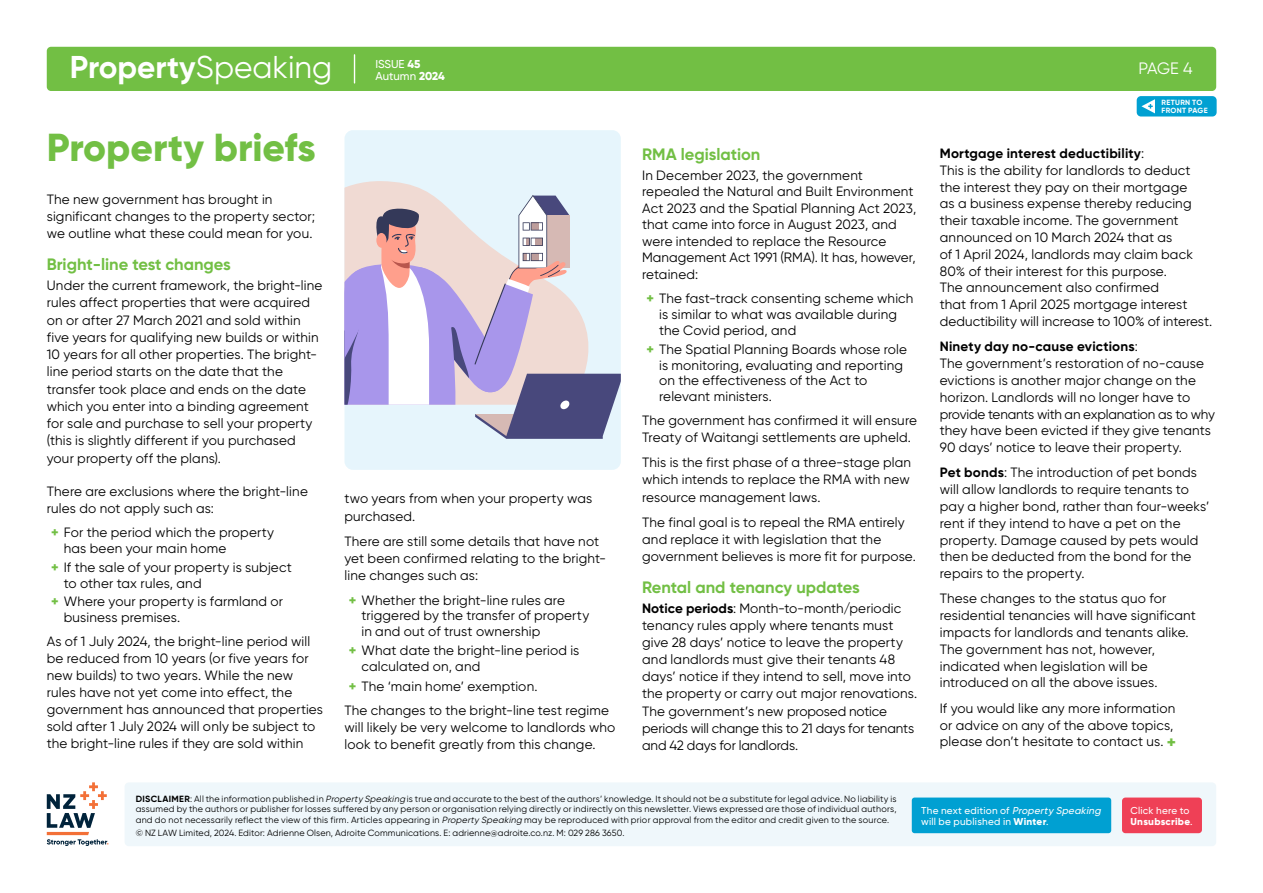
<style>
.page{position:relative;width:1263px;height:893px;background:#fff}
.page>*{position:absolute;margin:0;border:0;box-sizing:border-box;transform-origin:0 0}
.t1{font:800 39px "Gilroy";color:#72bf44}
.t2{font:700 31.5px "Gilroy";color:#fff}
.t3{font:700 16.5px "Gilroy";color:#72bf44}
.t4{font:16.5px "Gilroy";color:#fff}
.t5{font:13.5px/16.8px "Gilroy";letter-spacing:.01em;color:#000}
.t6{font:500 11.4px/12.5px "Gilroy";color:#fff}
.t7{font:500 10.05px/10.9px "Gilroy";letter-spacing:.025em;color:#fff}
.t8{font:9px/10.5px "Gilroy";letter-spacing:.015em;color:#000;text-align:justify}
.t9{font:700 7.5px/7.5px "Gilroy";letter-spacing:.035em;color:#fff}
.s1{font-weight:400}
.s2{font-weight:800}
.s3{font-weight:800;color:#72bf44}
.s4{font-weight:700}
.s5{font-weight:800;font-size:16.5px;color:#72bf44}
.s6{font-style:italic}
</style>
<div class="page">
<div style="left:47px;top:47px;width:1169px;height:44px;background:#72bf44;border-radius:4px"></div>
<svg style="left:354px;top:55px;width:1px;height:28px"></svg>
<div style="left:1137px;top:96px;width:79px;height:21px;background:#00a0d2;border-radius:4px"></div>
<svg style="left:1141px;top:99px;width:14px;height:14px"></svg>
<div style="left:125px;top:782px;width:1091px;height:64px;background:#eff7fb;border-radius:4px"></div>
<div style="left:912px;top:797px;width:199px;height:36px;background:#00a0d2;border-radius:3px"></div>
<div style="left:1122px;top:797px;width:80px;height:36px;background:#ef4056;border-radius:3px"></div>
<svg style="left:47px;top:782px;width:61px;height:64px"></svg>
<div style="left:344px;top:130px;width:277px;height:340px;background:#e6f5fc"></div>
<svg style="left:344px;top:180px;width:269px;height:15px;background:#e8eef2"></svg>
<svg style="left:344px;top:195px;width:277px;height:244px;background:#c9c0d7"></svg>
<h2 class="t2" style="left:70px;top:48px;width:264px">Property<span class="s1">Speaking</span></h2>
<p class="t4" style="left:1138px;top:58px;width:56px">PAGE 4</p>
<p class="t6" style="left:375px;top:57px;width:71px">ISSUE <span class="s2">45<br></span>Autumn <span class="s2">2024</span></p>
<h1 class="t1" style="left:47px;top:123px;width:270px">Property briefs</h1>
<p class="t5" style="left:47px;top:191px;width:270px">The new government has brought in significant changes to the property sector; we outline what these could mean for you.</p>
<p class="t3" style="left:47px;top:254px;width:186px">Bright-line test changes</p>
<p class="t5" style="left:47px;top:277px;width:277px;line-height:17.2px">Under the current framework, the bright-line rules affect properties that were acquired on or after 27 March 2021 and sold within five years for qualifying new builds or within 10 years for all other properties. The bright&shy;line period starts on the date that the transfer took place and ends on the date which you enter into a binding agreement for sale and purchase to sell your property (this is slightly different if you purchased your property off the plans).</p>
<p class="t5" style="left:47px;top:482px;width:263px">There are exclusions where the bright-line rules do not apply such as:</p>
<p class="t5" style="left:64px;top:524px;width:212px;line-height:15.8px;text-indent:-13px"><span class="s3">+</span> For the period which the property has been your main home</p>
<p class="t5" style="left:64px;top:559px;width:230px;line-height:15.8px;text-indent:-13px"><span class="s3">+</span> If the sale of your property is subject to other tax rules, and</p>
<p class="t5" style="left:64px;top:594px;width:221px;line-height:15.8px;text-indent:-13px"><span class="s3">+</span> Where your property is farmland or business premises.</p>
<p class="t5" style="left:47px;top:632px;width:278px">As of 1 July 2024, the bright-line period will be reduced from 10 years (or five years for new builds) to two years. While the new rules have not yet come into effect, the government has announced that properties sold after 1 July 2024 will only be subject to the bright-line rules if they are sold within</p>
<p class="t5" style="left:344px;top:490px;width:249px">two years from when your property was purchased.</p>
<p class="t5" style="left:344px;top:533px;width:263px">There are still some details that have not yet been confirmed relating to the bright&shy;line changes such as:</p>
<p class="t5" style="left:361px;top:592px;width:229px;line-height:15.8px;text-indent:-13px"><span class="s3">+</span> Whether the bright-line rules are triggered by the transfer of property in and out of trust ownership</p>
<p class="t5" style="left:361px;top:642px;width:219px;line-height:15.8px;text-indent:-13px"><span class="s3">+</span> What date the bright-line period is calculated on, and</p>
<p class="t5" style="left:344px;top:674px;width:266px;line-height:23.5px;text-indent:4px"><span class="s3">+</span> The ‘main home’ exemption.<br>The changes to the bright-line test regime</p>
<p class="t5" style="left:344px;top:718px;width:272px">will likely be very welcome to landlords who look to benefit greatly from this change.</p>
<p class="t3" style="left:642px;top:144px;width:120px">RMA legislation</p>
<p class="t5" style="left:642px;top:166px;width:276px">In December 2023, the government repealed the Natural and Built Environment Act 2023 and the Spatial Planning Act 2023, that came into force in August 2023, and were intended to replace the Resource Management Act 1991 (RMA). It has, however, retained:</p>
<p class="t5" style="left:659px;top:291px;width:256px;line-height:15.8px;text-indent:-13px"><span class="s3">+</span> The fast-track consenting scheme which is similar to what was available during the Covid period, and</p>
<p class="t5" style="left:659px;top:341px;width:249px;line-height:15.8px;text-indent:-13px"><span class="s3">+</span> The Spatial Planning Boards whose role is monitoring, evaluating and reporting on the effectiveness of the Act to relevant ministers.</p>
<p class="t5" style="left:642px;top:411px;width:276px">The government has confirmed it will ensure<br>Treaty of Waitangi settlements are upheld.</p>
<p class="t5" style="left:642px;top:454px;width:270px;text-align:justify">This is the first phase of a three-stage plan which intends to replace the RMA with new resource management laws.</p>
<p class="t5" style="left:642px;top:514px;width:275px">The final goal is to repeal the RMA entirely and replace it with legislation that the government believes is more fit for purpose.</p>
<p class="t3" style="left:642px;top:577px;width:219px">Rental and tenancy updates</p>
<p class="t5" style="left:642px;top:599px;width:277px"><span class="s4">Notice periods</span>: Month-to-month/periodic tenancy rules apply where tenants must give 28 days’ notice to leave the property and landlords must give their tenants 48 days’ notice if they intend to sell, move into the property or carry out major renovations.<br>The government’s new proposed notice periods will change this to 21 days for tenants and 42 days for landlords.</p>
<p class="t9" style="left:1161px;top:99px;width:48px">RETURN TO<br>FRONT PAGE</p>
<p class="t5" style="left:940px;top:145px;width:274px"><span class="s4">Mortgage interest deductibility</span>:<br>This is the ability for landlords to deduct the interest they pay on their mortgage<br>as a business expense thereby reducing their taxable income. The government announced on 10 March 2024 that as<br>of 1 April 2024, landlords may claim back 80% of their interest for this purpose.<br>The announcement also confirmed<br>that from 1 April 2025 mortgage interest deductibility will increase to 100% of interest.</p>
<p class="t5" style="left:940px;top:338px;width:277px"><span class="s4">Ninety day no-cause evictions</span>:<br>The government’s restoration of no-cause evictions is another major change on the horizon. Landlords will no longer have to provide tenants with an explanation as to why they have been evicted if they give tenants 90 days’ notice to leave their property.</p>
<p class="t5" style="left:940px;top:464px;width:271px"><span class="s4">Pet bonds</span>: The introduction of pet bonds will allow landlords to require tenants to pay a higher bond, rather than four-weeks’ rent if they intend to have a pet on the property. Damage caused by pets would then be deducted from the bond for the repairs to the property.</p>
<p class="t5" style="left:940px;top:590px;width:258px">These changes to the status quo for residential tenancies will have significant impacts for landlords and tenants alike.<br>The government has not, however, indicated when legislation will be introduced on all the above issues.</p>
<p class="t5" style="left:940px;top:699px;width:238px">If you would like any more information or advice on any of the above topics, please don’t hesitate to contact us. <span class="s5">+</span></p>
<p class="t8" style="left:136px;top:793px;width:762px"><span class="s4">DISCLAIMER</span>: All the information published in <span class="s6">Property Speaking</span> is true and accurate to the best of the authors’ knowledge. It should not be a substitute for legal advice. No liability is assumed by the authors or publisher for losses suffered by any person or organisation relying directly or indirectly on this newsletter. Views expressed are those of individual authors, and do not necessarily reflect the view of this firm. Articles appearing in <span class="s6">Property Speaking</span> may be reproduced with prior approval from the editor and credit given to the source.</p>
<p class="t8" style="left:136px;top:828px;width:490px">© NZ LAW Limited, 2024. Editor: Adrienne Olsen, Adroite Communications. E: adrienne@adroite.co.nz. M: 029 286 3650.</p>
<p class="t7" style="left:921px;top:804px;width:183px">T h e n ex t e d i t i o n o f <span class="s6">Property Speaking </span>will be published in <span class="s2">Winter</span>.</p>
<p class="t7" style="left:1130px;top:804px;width:64px">Click here to<br><span class="s2">Unsubscribe</span>.</p>
</div>
